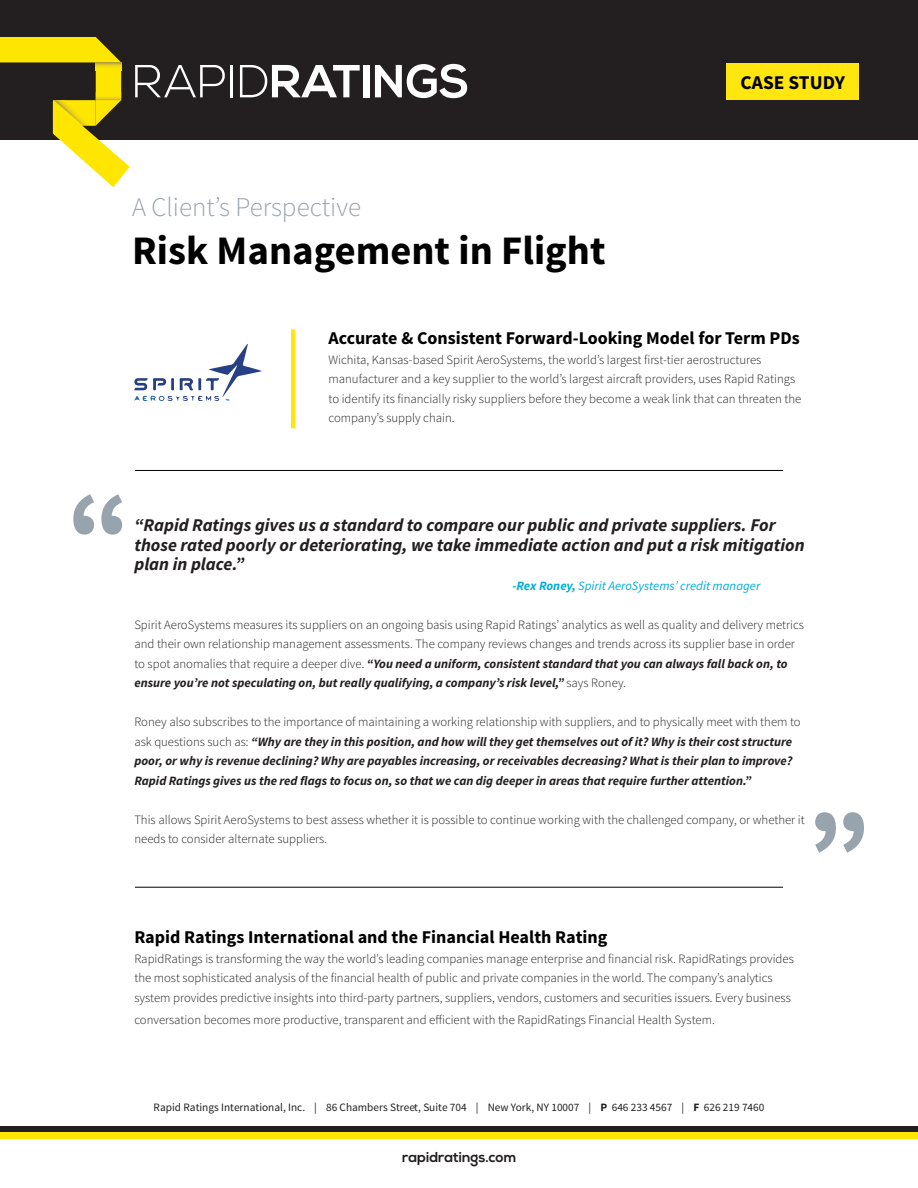
<style>
.page{position:relative;width:918px;height:1188px;background:#fff}
.page>*{position:absolute;margin:0;border:0;box-sizing:border-box;transform-origin:0 0}
.t1{font:900 108px "Source Sans Pro";color:#98a4ad}
.t2{font:700 40.5px "Source Sans Pro";color:#000}
.t3{font:300 27px "Source Sans Pro";color:#99a4ab}
.t4{font:700 19.5px "Source Sans Pro";color:#000}
.t5{font:italic 700 18px/19.5px "Source Sans Pro";color:#231f20}
.t6{font:700 18px "Source Sans Pro";color:#000}
.t7{font:700 14.4px "Nexa";color:#231f20}
.t8{font:300 12.75px/19.5px "Source Sans Pro";color:#231f20}
.t9{font:italic 700 12.75px/19.5px "Source Sans Pro";color:#231f20}
.t10{font:italic 12.75px "Source Sans Pro";color:#00add8}
.t11{font:11.25px "Source Sans Pro";color:#231f20}
.s1{font-weight:700}
.s2{font-weight:700;font-style:italic}
.s3{font-weight:300;font-style:normal}
</style>
<div class="page">
<div style="left:0;top:0;width:918px;height:139px;background:#231f20"></div>
<svg style="left:0;top:37px;width:228px;height:150px"></svg>
<hr style="left:230px;top:65px;width:3px;height:32px;background:#fff">
<svg style="left:240px;top:65px;width:120px;height:32px"></svg>
<div style="left:363px;top:65px;width:6px;height:32px;background:#fff"></div>
<svg style="left:375px;top:64px;width:92px;height:34px"></svg>
<div style="left:0;top:1126px;width:918px;height:6px;background:#231f20"></div>
<div style="left:0;top:1132px;width:918px;height:7px;background:#ffe601"></div>
<div style="left:291px;top:329px;width:5px;height:99px;background:#ffe60e"></div>
<div style="left:726px;top:63px;width:133px;height:37px;background:#ffe60e"></div>
<svg style="left:134px;top:344px;width:128px;height:57px"></svg>
<hr style="left:135px;top:470px;width:648px;height:1px;background:#000">
<hr style="left:135px;top:887px;width:648px;height:1px;background:#000">
<h3 class="t4" style="left:741px;top:70px;width:106px">CASE STUDY</h3>
<h3 class="t3" style="left:132px;top:191px;width:231px">A Client’s Perspective</h3>
<h2 class="t2" style="left:132px;top:225px;width:475px">Risk Management in Flight</h2>
<h3 class="t6" style="left:328px;top:327px;width:473px">Accurate &amp; Consistent Forward-Looking Model for Term PDs</h3>
<p class="t8" style="left:328px;top:350px;width:474px">Wichita, Kansas-based Spirit AeroSystems, the world’s largest first-tier aerostructures manufacturer and a key supplier to the world’s largest aircraft providers, uses Rapid Ratings to identify its financially risky suppliers before they become a weak link that can threaten the company’s supply chain.</p>
<h1 class="t1" style="left:68px;top:461px;width:64px">“</h1>
<h3 class="t5" style="left:134px;top:516px;width:672px">“Rapid Ratings gives us a standard to compare our public and private suppliers. For those rated poorly or deteriorating, we take immediate action and put a risk mitigation plan in place.”</h3>
<p class="t10" style="left:512px;top:578px;width:250px"><span class="s1">-Rex Roney,</span> Spirit AeroSystems’ credit manager</p>
<p class="t8" style="left:134px;top:615px;width:671px">Spirit AeroSystems measures its suppliers on an ongoing basis using Rapid Ratings’ analytics as well as quality and delivery metrics and their own relationship management assessments. The company reviews changes and trends across its supplier base in order to spot anomalies that require a deeper dive. <span class="s2">“You need a uniform, consistent standard that you can always fall back on, to ensure you’re not speculating on, but really qualifying, a company’s risk level,”</span> says Roney.</p>
<p class="t9" style="left:134px;top:712px;width:668px"><span class="s3">Roney also subscribes to the importance of maintaining a working relationship with suppliers, and to physically meet with them to ask questions such as:</span> “Why are they in this position, and how will they get themselves out of it? Why is their cost structure poor, or why is revenue declining? Why are payables increasing, or receivables decreasing? What is their plan to improve?<br>Rapid Ratings gives us the red flags to focus on, so that we can dig deeper in areas that require further attention.”</p>
<p class="t8" style="left:134px;top:810px;width:672px">This allows Spirit AeroSystems to best assess whether it is possible to continue working with the challenged company, or whether it needs to consider alternate suppliers.</p>
<h1 class="t1" style="left:807px;top:781px;width:64px">”</h1>
<h3 class="t6" style="left:134px;top:925px;width:475px">Rapid Ratings International and the Financial Health Rating</h3>
<p class="t8" style="left:134px;top:949px;width:661px">RapidRatings is transforming the way the world’s leading companies manage enterprise and financial risk. RapidRatings provides the most sophisticated analysis of the financial health of public and private companies in the world. The company’s analytics system provides predictive insights into third-party partners, suppliers, vendors, customers and securities issuers. Every business</p>
<p class="t8" style="left:134px;top:1010px;width:582px">conversation becomes more productive, transparent and efficient with the RapidRatings Financial Health System.</p>
<p class="t11" style="left:154px;top:1100px;width:612px">Rapid Ratings International, Inc. | 86 Chambers Street, Suite 704 | New York, NY 10007 | <span class="s1">P</span> 646 233 4567 | <span class="s1">F</span> 626 219 7460</p>
<p class="t7" style="left:402px;top:1149px;width:116px">rapidratings.com</p>
</div>
